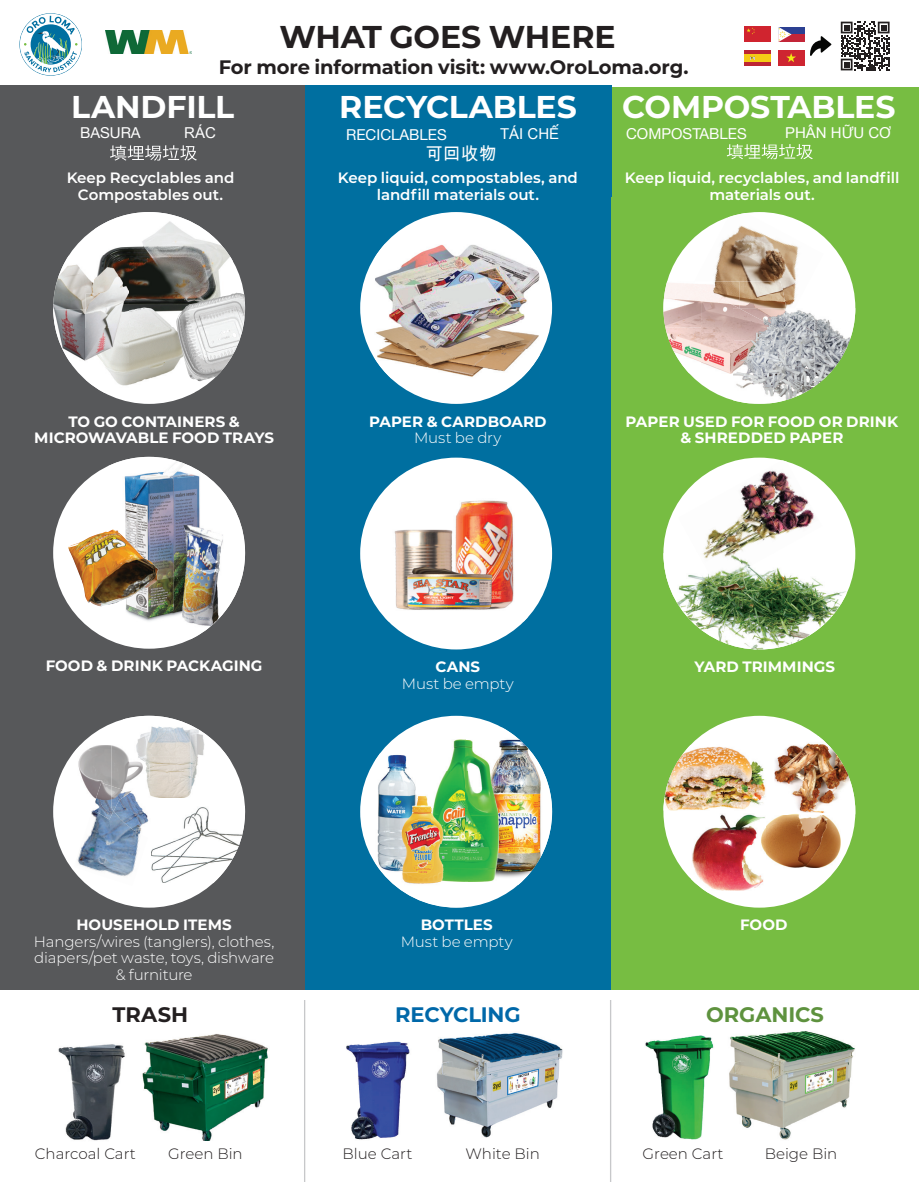
<style>
.page{position:relative;width:919px;height:1182px;background:#fff}
.page>*{position:absolute;margin:0;border:0;box-sizing:border-box;transform-origin:0 0}
.t1{font:700 31.5px "Montserrat";letter-spacing:-.005em;color:#fff}
.t2{font:700 31.5px "Montserrat";letter-spacing:-.005em;color:#231f20}
.t3{font:700 21px "Montserrat";letter-spacing:-.01em;color:#0068a9}
.t4{font:700 21px "Montserrat";letter-spacing:-.005em;color:#5e923e}
.t5{font:700 21px "Montserrat";letter-spacing:.01em;color:#231f20}
.t6{font:700 19.5px "Montserrat";letter-spacing:-.01em;color:#231f20}
.t7{font:17.85px "Arial Unicode MS";color:#fff}
.t8{font:700 15px/16.5px "Montserrat";letter-spacing:.005em;color:#fff;text-align:center}
.t9{font:600 15px/16.5px "Montserrat";letter-spacing:-.005em;color:#fff;text-align:center}
.t10{font:300 15px/16.5px "Montserrat";letter-spacing:-.01em;color:#fff;text-align:center}
.t11{font:300 15px "Montserrat";color:#231f20}
.t12{font:15px "Helvetica Neue";color:#fff}
.t13{font:15px "Arial Unicode MS";color:#fff}
</style>
<div class="page">
<div style="left:0;top:86px;width:305px;height:904px;background:#57585a"></div>
<div style="left:305px;top:174px;width:305px;height:815px;background:#006fa0"></div>
<div style="left:610px;top:87px;width:308px;height:902px;background:#77bd42"></div>
<div style="left:53px;top:212px;width:192px;height:192px;background:#fff;border-radius:50%"></div>
<img style="left:95px;top:212px;width:137px;height:81px">
<img style="left:86px;top:293px;width:89px;height:100px">
<img style="left:53px;top:257px;width:41px;height:52px">
<img style="left:53px;top:309px;width:33px;height:53px">
<img style="left:94px;top:256px;width:34px;height:71px">
<img style="left:86px;top:328px;width:42px;height:34px">
<img style="left:175px;top:292px;width:70px;height:89px">
<div style="left:360px;top:212px;width:192px;height:192px;background:#fff;border-radius:50%"></div>
<div style="left:663px;top:212px;width:191px;height:192px;background:#fff;border-radius:50%"></div>
<img style="left:663px;top:281px;width:37px;height:46px">
<img style="left:700px;top:308px;width:32px;height:19px">
<img style="left:665px;top:327px;width:67px;height:46px">
<img style="left:693px;top:213px;width:130px;height:95px">
<img style="left:692px;top:281px;width:93px;height:27px">
<img style="left:786px;top:310px;width:68px;height:46px">
<img style="left:733px;top:373px;width:40px;height:30px">
<img style="left:773px;top:355px;width:41px;height:48px">
<img style="left:814px;top:355px;width:28px;height:31px">
<img style="left:732px;top:308px;width:54px;height:65px">
<img style="left:786px;top:310px;width:8px;height:12px">
<img style="left:738px;top:308px;width:48px;height:23px">
<div style="left:360px;top:457px;width:192px;height:192px;background:#fff;border-radius:50%"></div>
<div style="left:663px;top:457px;width:191px;height:192px;background:#fff;border-radius:50%"></div>
<img style="left:761px;top:460px;width:42px;height:32px">
<img style="left:767px;top:492px;width:48px;height:41px">
<img style="left:740px;top:478px;width:27px;height:34px">
<img style="left:732px;top:512px;width:54px;height:35px">
<img style="left:677px;top:498px;width:55px;height:33px">
<img style="left:704px;top:531px;width:40px;height:22px">
<img style="left:663px;top:553px;width:182px;height:96px">
<img style="left:735px;top:553px;width:38px;height:16px">
<img style="left:53px;top:457px;width:192px;height:191px;border-radius:50%">
<svg style="left:134px;top:457px;width:15px;height:1px"></svg>
<img style="left:68px;top:529px;width:91px;height:77px">
<div style="left:53px;top:715px;width:192px;height:192px;background:#fff;border-radius:50%"></div>
<img style="left:74px;top:811px;width:65px;height:74px">
<img style="left:151px;top:819px;width:94px;height:63px">
<img style="left:111px;top:715px;width:79px;height:41px">
<img style="left:190px;top:725px;width:40px;height:69px">
<img style="left:149px;top:756px;width:41px;height:41px">
<img style="left:160px;top:797px;width:27px;height:1px">
<img style="left:114px;top:792px;width:46px;height:45px">
<img style="left:151px;top:806px;width:79px;height:34px">
<img style="left:151px;top:806px;width:7px;height:22px">
<div style="left:360px;top:715px;width:192px;height:192px;background:#fff;border-radius:50%"></div>
<img style="left:467px;top:727px;width:85px;height:157px">
<div style="left:663px;top:715px;width:191px;height:192px;background:#fff;border-radius:50%"></div>
<img style="left:663px;top:744px;width:103px;height:66px">
<img style="left:690px;top:814px;width:74px;height:78px">
<img style="left:774px;top:735px;width:80px;height:77px">
<img style="left:447px;top:739px;width:18px;height:32px">
<img style="left:465px;top:739px;width:33px;height:48px">
<img style="left:467px;top:787px;width:31px;height:94px">
<img style="left:375px;top:753px;width:32px;height:18px">
<div style="left:305px;top:86px;width:305px;height:111px;background:#006fa0"></div>
<svg style="left:19px;top:13px;width:63px;height:63px"></svg>
<img style="left:106px;top:30px;width:85px;height:23px">
<img style="left:73px;top:744px;width:38px;height:51px">
<img style="left:92px;top:782px;width:22px;height:37px">
<img style="left:111px;top:744px;width:38px;height:48px">
<img style="left:111px;top:785px;width:19px;height:25px">
<img style="left:765px;top:814px;width:75px;height:54px">
<img style="left:759px;top:814px;width:6px;height:54px">
<img style="left:804px;top:812px;width:21px;height:1px">
<img style="left:375px;top:348px;width:41px;height:30px">
<img style="left:416px;top:348px;width:123px;height:30px">
<img style="left:375px;top:244px;width:164px;height:104px">
<div style="left:777px;top:50px;width:27px;height:15px;background:#ce2531"></div>
<svg style="left:786px;top:53px;width:9px;height:9px"></svg>
<svg style="left:744px;top:50px;width:26px;height:15px"></svg>
<div style="left:744px;top:54px;width:26px;height:7px;background:#f5cc16"></div>
<svg style="left:750px;top:56px;width:5px;height:4px"></svg>
<div style="left:777px;top:27px;width:27px;height:7px;background:#2c4092"></div>
<div style="left:777px;top:34px;width:27px;height:8px;background:#c32538"></div>
<svg style="left:777px;top:27px;width:14px;height:15px"></svg>
<div style="left:744px;top:27px;width:26px;height:15px;background:#d0242f"></div>
<svg style="left:746px;top:28px;width:8px;height:6px"></svg>
<svg style="left:810px;top:36px;width:20px;height:20px"></svg>
<svg style="left:840px;top:21px;width:50px;height:50px"></svg>
<svg style="left:840px;top:22px;width:49px;height:48px"></svg>
<img style="left:446px;top:907px;width:21px;height:1px">
<img style="left:417px;top:796px;width:14px;height:66px">
<img style="left:381px;top:862px;width:86px;height:45px">
<img style="left:431px;top:771px;width:36px;height:110px">
<img style="left:375px;top:771px;width:42px;height:101px">
<img style="left:385px;top:500px;width:142px;height:121px">
<hr style="left:304px;top:999px;width:1px;height:182px;background:#c7c8ca">
<hr style="left:609px;top:999px;width:2px;height:182px;background:#c7c8ca">
<img style="left:437px;top:1032px;width:126px;height:104px">
<img style="left:142px;top:1034px;width:126px;height:106px">
<img style="left:729px;top:1031px;width:126px;height:108px">
<img style="left:58px;top:1044px;width:67px;height:97px">
<img style="left:346px;top:1041px;width:64px;height:99px">
<img style="left:645px;top:1035px;width:69px;height:105px">
<svg style="left:726px;top:144px;width:86px;height:15px"></svg>
<svg style="left:110px;top:145px;width:87px;height:16px"></svg>
<h1 class="t2" style="left:279px;top:14px;width:337px">WHAT GOES WHERE</h1>
<h3 class="t6" style="left:219px;top:53px;width:471px">For more information visit: www.OroLoma.org.</h3>
<h1 class="t1" style="left:71px;top:84px;width:165px">LANDFILL</h1>
<h1 class="t1" style="left:622px;top:84px;width:275px">COMPOSTABLES</h1>
<h1 class="t1" style="left:339px;top:84px;width:239px">RECYCLABLES</h1>
<p class="t12" style="left:80px;top:124px;width:62px">BASURA</p>
<p class="t13" style="left:184px;top:122px;width:33px">RÁC</p>
<p class="t12" style="left:346px;top:125px;width:102px">RECICLABLES</p>
<p class="t13" style="left:499px;top:123px;width:61px">TÁI CHẾ</p>
<p class="t12" style="left:625px;top:124px;width:122px">COMPOSTABLES</p>
<p class="t13" style="left:784px;top:122px;width:107px">PHÂN HỮU CƠ</p>
<p class="t7" style="left:425px;top:140px;width:73px">可回收物</p>
<p class="t9" style="left:338px;top:169px;width:241px">Keep liquid, compostables, and landfill materials out.</p>
<p class="t9" style="left:67px;top:169px;width:169px">Keep Recyclables and<br>Compostables out.</p>
<p class="t9" style="left:624px;top:169px;width:276px">Keep liquid, recyclables, and landfill materials out.</p>
<p class="t8" style="left:34px;top:412px;width:241px">TO GO CONTAINERS &amp;<br>MICROWAVABLE FOOD TRAYS</p>
<p class="t8" style="left:369px;top:412px;width:179px">PAPER &amp; CARDBOARD</p>
<p class="t10" style="left:414px;top:429px;width:89px">Must be dry</p>
<p class="t8" style="left:625px;top:412px;width:274px">PAPER USED FOR FOOD OR DRINK &amp; SHREDDED PAPER</p>
<p class="t8" style="left:46px;top:657px;width:218px">FOOD &amp; DRINK PACKAGING</p>
<p class="t8" style="left:435px;top:657px;width:46px">CANS</p>
<p class="t10" style="left:401px;top:674px;width:113px">Must be empty</p>
<p class="t8" style="left:694px;top:657px;width:142px">YARD TRIMMINGS</p>
<p class="t8" style="left:76px;top:915px;width:157px">HOUSEHOLD ITEMS</p>
<p class="t10" style="left:34px;top:932px;width:242px">Hangers/wires (tanglers), clothes, diapers/pet waste, toys, dishware &amp; furniture</p>
<p class="t8" style="left:420px;top:915px;width:74px">BOTTLES</p>
<p class="t10" style="left:400px;top:932px;width:113px">Must be empty</p>
<p class="t8" style="left:739px;top:915px;width:49px">FOOD</p>
<h2 class="t5" style="left:112px;top:998px;width:77px">TRASH</h2>
<h2 class="t3" style="left:395px;top:998px;width:127px">RECYCLING</h2>
<h2 class="t4" style="left:706px;top:998px;width:119px">ORGANICS</h2>
<p class="t11" style="left:35px;top:1143px;width:102px">Charcoal Cart</p>
<p class="t11" style="left:168px;top:1143px;width:76px">Green Bin</p>
<p class="t11" style="left:342px;top:1143px;width:71px">Blue Cart</p>
<p class="t11" style="left:465px;top:1143px;width:76px">White Bin</p>
<p class="t11" style="left:642px;top:1143px;width:82px">Green Cart</p>
<p class="t11" style="left:764px;top:1143px;width:74px">Beige Bin</p>
</div>
